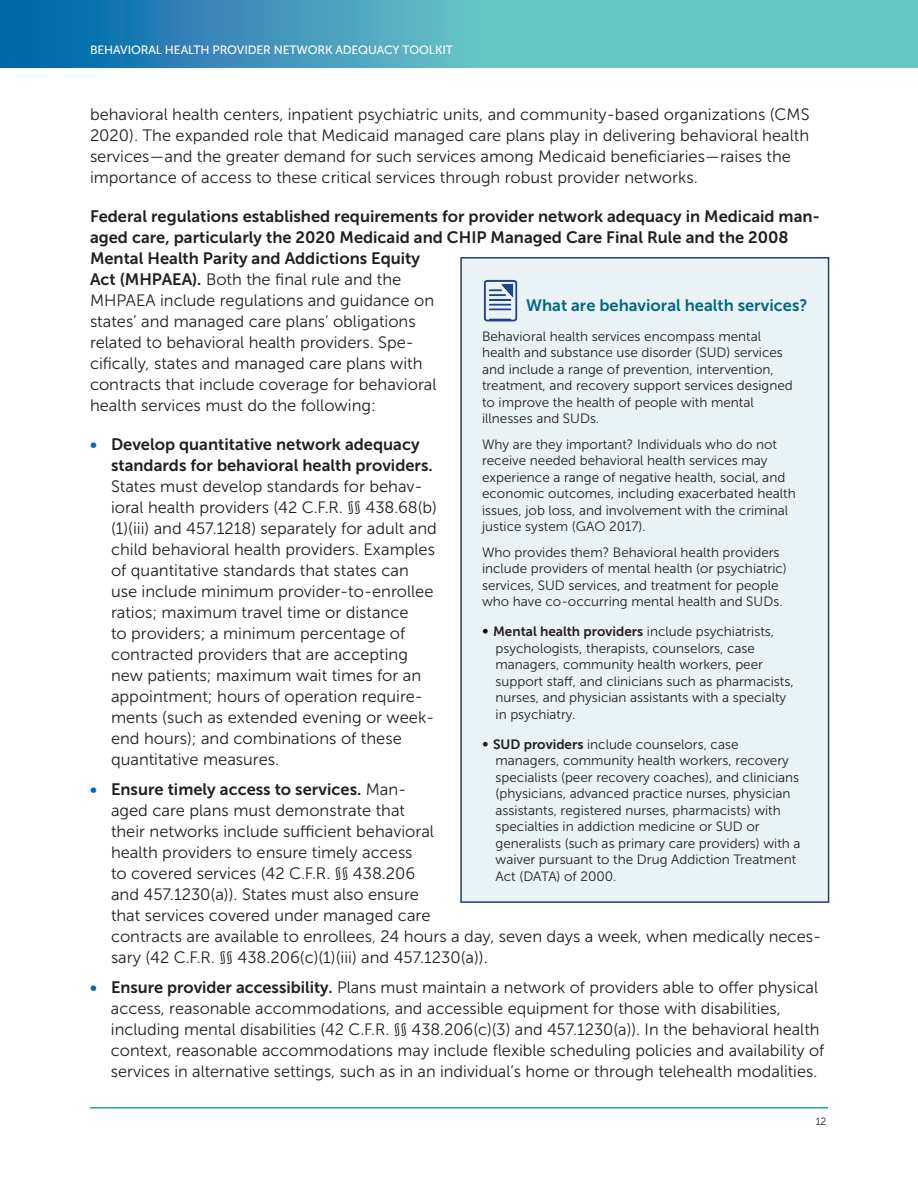
<style>
.page{position:relative;width:918px;height:1188px;background:#fff}
.page>*{position:absolute;margin:0;border:0;box-sizing:border-box;transform-origin:0 0}
.t1{font:16.5px/21px "Museo Sans 300";color:#231f20}
.t2{font:16.5px "Museo Sans 700";color:#006882}
.t3{font:13.5px/16.5px "Museo Sans 300";color:#231f20}
.t4{font:12px "Museo Sans 500";letter-spacing:-.01em;color:#fff}
.t5{font:10.5px "Museo Sans 300";color:#231f20}
.s1{font-family:"Museo Sans 700"}
.s2{font-size:16.5px;color:#000}
.s3{font-size:16.5px}
.s4{font-family:"Museo Sans 700";color:#0168ae}
.s5{color:#0168ae}
</style>
<div class="page">
<svg style="left:0;top:0;width:918px;height:68px;background:#4caabe"></svg>
<hr style="left:90px;top:1107px;width:738px;height:1px;background:#22a0af">
<div style="left:461px;top:258px;width:368px;height:644px;background:#e9f2f4"></div>
<img style="left:483px;top:279px;width:35px;height:43px">
<div style="left:460px;top:257px;width:369px;height:646px;border:2px solid #1f3f7d"></div>
<p class="t4" style="left:90px;top:44px;width:364px">BEHAVIORAL HEALTH PROVIDER NETWORK ADEQUACY TOOLKIT</p>
<p class="t1" style="left:90px;top:104px;width:721px">behavioral health centers, inpatient psychiatric units, and community-based organizations (CMS 2020). The expanded role that Medicaid managed care plans play in delivering behavioral health services—and the greater demand for such services among Medicaid beneficiaries—raises the importance of access to these critical services through robust provider networks.</p>
<p class="t1" style="left:90px;top:206px;width:732px"><span class="s1">Federal regulations established requirements for provider network adequacy in Medicaid man&shy;aged care, particularly the 2020 Medicaid and CHIP Managed Care Final Rule and the 2008<br>Mental Health Parity and Addictions Equity<br>Act (MHPAEA).</span> Both the final rule and the<br>MHPAEA include regulations and guidance on<br>states’ and managed care plans’ obligations<br>related to behavioral health providers. Spe-<br>cifically, states and managed care plans with<br>contracts that include coverage for behavioral<br>health services must do the following:</p>
<p class="t2" style="left:526px;top:296px;width:283px">What are behavioral health services?</p>
<p class="t3" style="left:482px;top:328px;width:312px">Behavioral health services encompass mental health and substance use disorder (SUD) services and include a range of prevention, intervention, treatment, and recovery support services designed to improve the health of people with mental illnesses and SUDs.</p>
<p class="t3" style="left:482px;top:436px;width:315px">Why are they important? Individuals who do not receive needed behavioral health services may experience a range of negative health, social, and economic outcomes, including exacerbated health issues, job loss, and involvement with the criminal justice system (GAO 2017).</p>
<p class="t3" style="left:482px;top:544px;width:306px">Who provides them? Behavioral health providers include providers of mental health (or psychiatric) services, SUD services, and treatment for people who have co-occurring mental health and SUDs.</p>
<p class="t3" style="left:496px;top:623px;width:300px;text-indent:-13px"><span class="s2">•</span> <span class="s1">Mental health providers</span> include psychiatrists, psychologists, therapists, counselors, case managers, community health workers, peer support staff, and clinicians such as pharmacists, nurses, and physician assistants with a specialty in psychiatry.</p>
<p class="t3" style="left:496px;top:736px;width:307px;text-indent:-13px"><span class="s3">•</span> <span class="s1">SUD providers</span> include counselors, case managers, community health workers, recovery specialists (peer recovery coaches), and clinicians (physicians, advanced practice nurses, physician assistants, registered nurses, pharmacists) with specialties in addiction medicine or SUD or generalists (such as primary care providers) with a waiver pursuant to the Drug Addiction Treatment Act (DATA) of 2000.</p>
<p class="t1" style="left:111px;top:434px;width:328px;text-indent:-21px"><span class="s4">•</span> <span class="s1">Develop quantitative network adequacy standards for behavioral health providers.<br></span>States must develop standards for behav&shy;ioral health providers (42 C.F.R. §§ 438.68(b) (1)(iii) and 457.1218) separately for adult and child behavioral health providers. Examples of quantitative standards that states can use include minimum provider-to-enrollee ratios; maximum travel time or distance<br>to providers; a minimum percentage of contracted providers that are accepting new patients; maximum wait times for an appointment; hours of operation require&shy;ments (such as extended evening or week&shy;end hours); and combinations of these quantitative measures.</p>
<p class="t1" style="left:111px;top:779px;width:712px;text-indent:-21px"><span class="s4">•</span> <span class="s1">Ensure timely access to services.</span> Man-<br>aged care plans must demonstrate that<br>their networks include sufficient behavioral<br>health providers to ensure timely access<br>to covered services (42 C.F.R. §§ 438.206<br>and 457.1230(a)). States must also ensure<br>that services covered under managed care<br>contracts are available to enrollees<span class="s5">,</span> 24 hours a day, seven days a week, when medically neces&shy;sary (42 C.F.R. §§ 438.206(c)(1)(iii) and 457.1230(a)).</p>
<p class="t1" style="left:111px;top:977px;width:715px;text-indent:-21px"><span class="s4">•</span> <span class="s1">Ensure provider accessibility.</span> Plans must maintain a network of providers able to offer physical access, reasonable accommodations, and accessible equipment for those with disabilities, including mental disabilities (42 C.F.R. §§ 438.206(c)(3) and 457.1230(a)). In the behavioral health context, reasonable accommodations may include flexible scheduling policies and availability of services in alternative settings, such as in an individual’s home or through telehealth modalities.</p>
<p class="t5" style="left:816px;top:1116px;width:12px">12</p>
</div>
